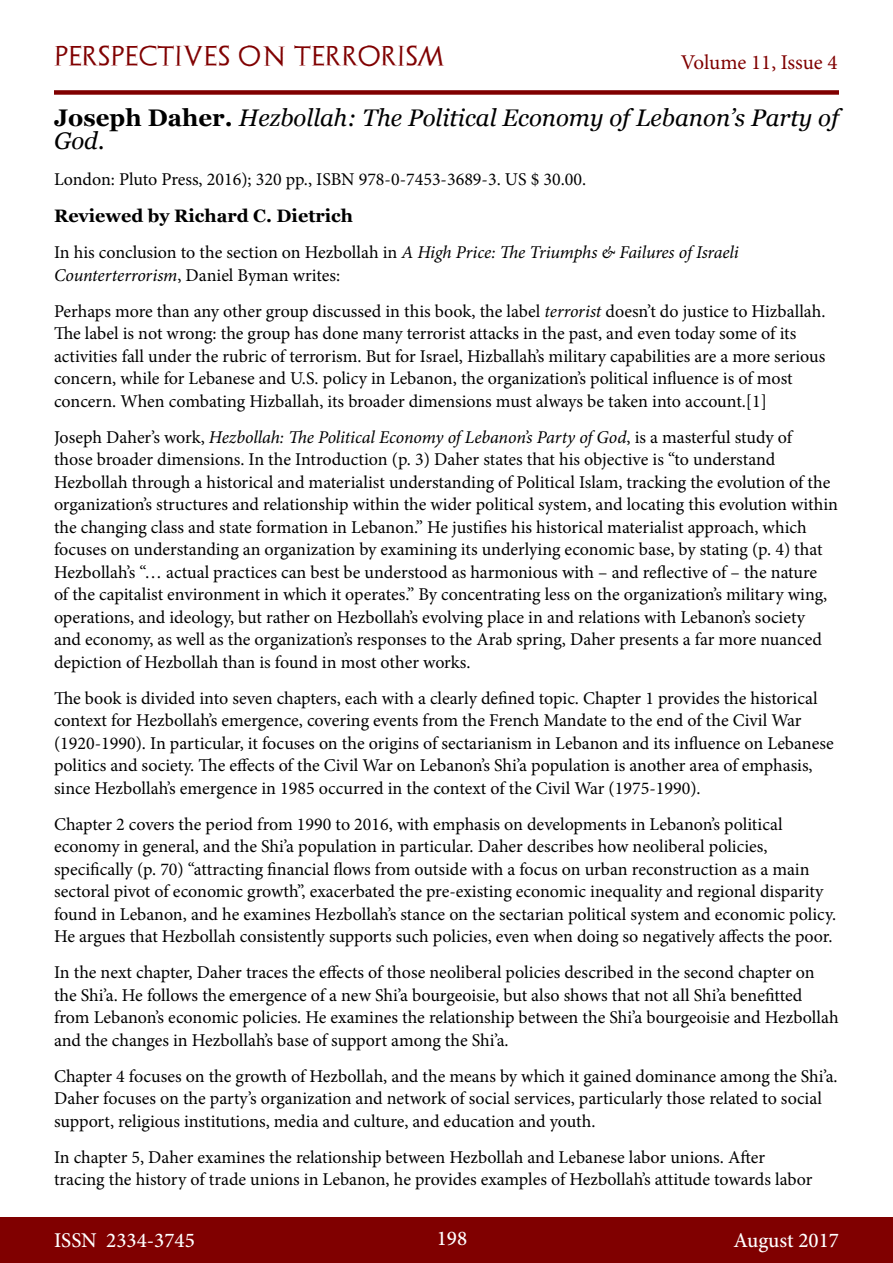
<style>
.page{position:relative;width:893px;height:1263px;background:#fff}
.page>*{position:absolute;margin:0;border:0;box-sizing:border-box;transform-origin:0 0}
.t1{font:italic 24px/22.5px "Georgia";color:#000}
.t2{font:500 21px "Minion Pro";color:#fff}
.t3{font:21px "Archeologicaps";letter-spacing:.045em;color:#800000}
.t4{font:21px "Minion Pro";letter-spacing:-.005em;color:#800000}
.t5{font:18px/22.5px "Minion Pro";color:#000}
.t6{font:700 18px "Georgia";color:#000}
.s1{font-weight:700;font-style:normal}
.s2{font-style:italic}
</style>
<div class="page">
<div style="left:0;top:1217px;width:893px;height:46px;background:#800000"></div>
<div style="left:54px;top:90px;width:785px;height:5px;background:#800000"></div>
<p class="t3" style="left:54px;top:43px;width:392px">PERSPECTIVES ON TERRORISM</p>
<p class="t4" style="left:681px;top:48px;width:158px">Volume 11, Issue 4</p>
<h1 class="t1" style="left:54px;top:107px;width:786px"><span class="s1">Joseph Daher.</span> Hezbollah: The Political Economy of Lebanon’s Party of<br>God.</h1>
<p class="t5" style="left:54px;top:168px;width:534px">London: Pluto Press, 2016); 320 pp., ISBN 978-0-7453-3689-3. US $ 30.00.</p>
<p class="t6" style="left:54px;top:204px;width:300px">Reviewed by Richard C. Dietrich</p>
<p class="t5" style="left:54px;top:241px;width:686px">In his conclusion to the section on Hezbollah in <span class="s2">A High Price: The Triumphs &amp; Failures of Israeli<br>Counterterrorism</span>, Daniel Byman writes:</p>
<p class="t5" style="left:54px;top:300px;width:773px">Perhaps more than any other group discussed in this book, the label <span class="s2">terrorist</span> doesn’t do justice to Hizballah.<br>The label is not wrong: the group has done many terrorist attacks in the past, and even today some of its activities fall under the rubric of terrorism. But for Israel, Hizballah’s military capabilities are a more serious concern, while for Lebanese and U.S. policy in Lebanon, the organization’s political influence is of most concern. When combating Hizballah, its broader dimensions must always be taken into account.[1]</p>
<p class="t5" style="left:54px;top:426px;width:785px">Joseph Daher’s work, <span class="s2">Hezbollah: The Political Economy of Lebanon’s Party of God</span>, is a masterful study of<br>those broader dimensions. In the Introduction (p. 3) Daher states that his objective is “to understand Hezbollah through a historical and materialist understanding of Political Islam, tracking the evolution of the organization’s structures and relationship within the wider political system, and locating this evolution within the changing class and state formation in Lebanon.” He justifies his historical materialist approach, which focuses on understanding an organization by examining its underlying economic base, by stating (p. 4) that Hezbollah’s “… actual practices can best be understood as harmonious with – and reflective of – the nature<br>of the capitalist environment in which it operates.” By concentrating less on the organization’s military wing, operations, and ideology, but rather on Hezbollah’s evolving place in and relations with Lebanon’s society<br>and economy, as well as the organization’s responses to the Arab spring, Daher presents a far more nuanced depiction of Hezbollah than is found in most other works.</p>
<p class="t5" style="left:54px;top:687px;width:781px">The book is divided into seven chapters, each with a clearly defined topic. Chapter 1 provides the historical context for Hezbollah’s emergence, covering events from the French Mandate to the end of the Civil War (1920-1990). In particular, it focuses on the origins of sectarianism in Lebanon and its influence on Lebanese politics and society. The effects of the Civil War on Lebanon’s Shi’a population is another area of emphasis, since Hezbollah’s emergence in 1985 occurred in the context of the Civil War (1975-1990).</p>
<p class="t5" style="left:54px;top:813px;width:784px">Chapter 2 covers the period from 1990 to 2016, with emphasis on developments in Lebanon’s political economy in general, and the Shi’a population in particular. Daher describes how neoliberal policies, specifically (p. 70) “attracting financial flows from outside with a focus on urban reconstruction as a main sectoral pivot of economic growth”, exacerbated the pre-existing economic inequality and regional disparity found in Lebanon, and he examines Hezbollah’s stance on the sectarian political system and economic policy.<br>He argues that Hezbollah consistently supports such policies, even when doing so negatively affects the poor.</p>
<p class="t5" style="left:54px;top:961px;width:786px">In the next chapter, Daher traces the effects of those neoliberal policies described in the second chapter on the Shi’a. He follows the emergence of a new Shi’a bourgeoisie, but also shows that not all Shi’a benefitted from Lebanon’s economic policies. He examines the relationship between the Shi’a bourgeoisie and Hezbollah and the changes in Hezbollah’s base of support among the Shi’a.</p>
<p class="t5" style="left:54px;top:1065px;width:785px">Chapter 4 focuses on the growth of Hezbollah, and the means by which it gained dominance among the Shi’a.<br>Daher focuses on the party’s organization and network of social services, particularly those related to social support, religious institutions, media and culture, and education and youth.</p>
<p class="t5" style="left:54px;top:1146px;width:760px">In chapter 5, Daher examines the relationship between Hezbollah and Lebanese labor unions. After tracing the history of trade unions in Lebanon, he provides examples of Hezbollah’s attitude towards labor</p>
<p class="t2" style="left:54px;top:1226px;width:142px">ISSN 2334-3745</p>
<p class="t2" style="left:437px;top:1224px;width:32px">198</p>
<p class="t2" style="left:733px;top:1226px;width:107px">August 2017</p>
</div>
